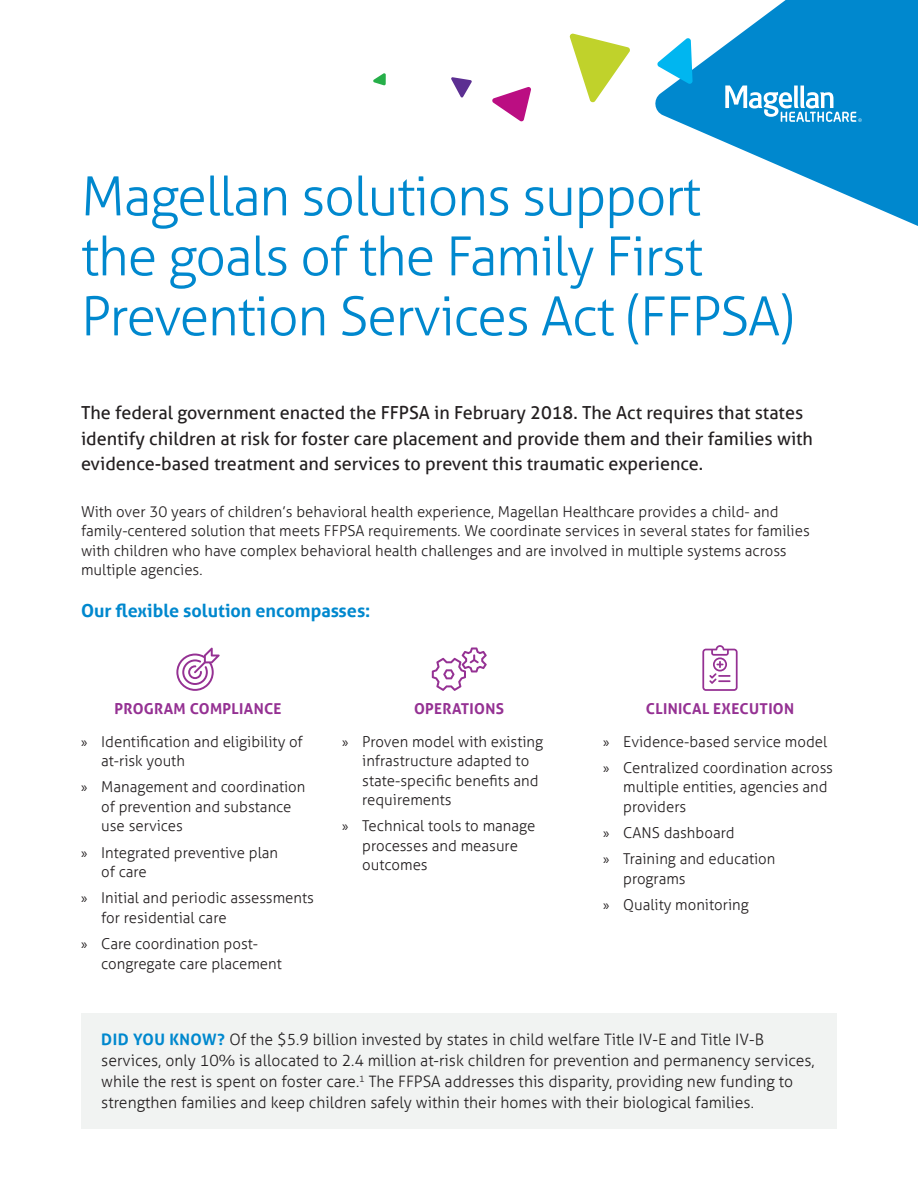
<style>
.page{position:relative;width:918px;height:1188px;background:#fff}
.page>*{position:absolute;margin:0;border:0;box-sizing:border-box;transform-origin:0 0}
.Headline{font:300 54px/60px "Aller";letter-spacing:-.025em;color:#0088ce}
.Intro_text{font:18px/25.5px "Aller";color:#231f20}
.Subhead{font:700 18px "Aller";color:#0088ce}
.Closing{font:300 15.75px/21px "Aller";color:#231f20}
.Body_copy{font:300 15px/19.5px "Aller";color:#231f20}
.Body_copy-2{font:700 15px "Aller";letter-spacing:.02em;color:#953193}
.s1{font-family:"Myriad Pro";font-weight:400}
.s2{font-weight:700;color:#0088ce}
</style>
<div class="page">
<svg style="left:655px;top:0;width:263px;height:226px;fill:#0088ce"></svg>
<svg style="left:451px;top:77px;width:21px;height:21px"></svg>
<svg style="left:373px;top:73px;width:13px;height:13px"></svg>
<svg style="left:569px;top:33px;width:61px;height:70px"></svg>
<svg style="left:657px;top:37px;width:36px;height:48px"></svg>
<svg style="left:492px;top:87px;width:39px;height:35px"></svg>
<svg style="left:725px;top:86px;width:137px;height:36px"></svg>
<div style="left:81px;top:1013px;width:756px;height:115px;background:#f1f3f2"></div>
<svg style="left:176px;top:648px;width:44px;height:43px"></svg>
<svg style="left:702px;top:645px;width:36px;height:46px"></svg>
<svg style="left:432px;top:647px;width:55px;height:44px"></svg>
<p class="Headline" style="left:81px;top:166px;width:715px">Magellan solutions support<br>the goals of the Family First<br>Prevention Services Act (FFPSA)</p>
<p class="Intro_text" style="left:81px;top:400px;width:734px">The federal government enacted the FFPSA in February 2018. The Act requires that states identify children at risk for foster care placement and provide them and their families with evidence-based treatment and services to prevent this traumatic experience.</p>
<p class="Body_copy" style="left:81px;top:502px;width:730px">With over 30 years of children’s behavioral health experience, Magellan Healthcare provides a child- and family-centered solution that meets FFPSA requirements. We coordinate services in several states for families with children who have complex behavioral health challenges and are involved in multiple systems across multiple agencies.</p>
<p class="Subhead" style="left:81px;top:599px;width:291px">Our flexible solution encompasses:</p>
<p class="Body_copy-2" style="left:114px;top:699px;width:169px">PROGRAM COMPLIANCE</p>
<p class="Body_copy" style="left:101px;top:732px;width:203px;text-indent:-20px"><span class="s1">»</span> Identification and eligibility of at-risk youth</p>
<p class="Body_copy" style="left:101px;top:777px;width:206px;text-indent:-20px"><span class="s1">»</span> Management and coordination of prevention and substance use services</p>
<p class="Body_copy" style="left:101px;top:843px;width:178px;text-indent:-20px"><span class="s1">»</span> Integrated preventive plan of care</p>
<p class="Body_copy" style="left:101px;top:888px;width:214px;text-indent:-20px"><span class="s1">»</span> Initial and periodic assessments for residential care</p>
<p class="Body_copy" style="left:101px;top:934px;width:182px;text-indent:-20px"><span class="s1">»</span> Care coordination post&shy;congregate care placement</p>
<p class="Body_copy-2" style="left:414px;top:699px;width:91px">OPERATIONS</p>
<p class="Body_copy" style="left:362px;top:732px;width:182px;text-indent:-20px"><span class="s1">»</span> Proven model with existing infrastructure adapted to state-specific benefits and requirements</p>
<p class="Body_copy" style="left:362px;top:816px;width:175px;text-indent:-20px"><span class="s1">»</span> Technical tools to manage processes and measure outcomes</p>
<p class="Body_copy-2" style="left:646px;top:699px;width:150px">CLINICAL EXECUTION</p>
<p class="Body_copy" style="left:603px;top:732px;width:226px"><span class="s1">»</span> Evidence-based service model</p>
<p class="Body_copy" style="left:623px;top:758px;width:211px;text-indent:-20px"><span class="s1">»</span> Centralized coordination across multiple entities, agencies and providers</p>
<p class="Body_copy" style="left:603px;top:823px;width:133px"><span class="s1">»</span> CANS dashboard</p>
<p class="Body_copy" style="left:623px;top:849px;width:154px;text-indent:-20px"><span class="s1">»</span> Training and education programs</p>
<p class="Body_copy" style="left:603px;top:895px;width:147px"><span class="s1">»</span> Quality monitoring</p>
<p class="Closing" style="left:101px;top:1029px;width:715px"><span class="s2">DID YOU KNOW?</span> Of the $5.9 billion invested by states in child welfare Title IV-E and Title IV-B services, only 10% is allocated to 2.4 million at-risk children for prevention and permanency services, while the rest is spent on foster care.<sup>1</sup> The FFPSA addresses this disparity, providing new funding to strengthen families and keep children safely within their homes with their biological families.</p>
</div>
